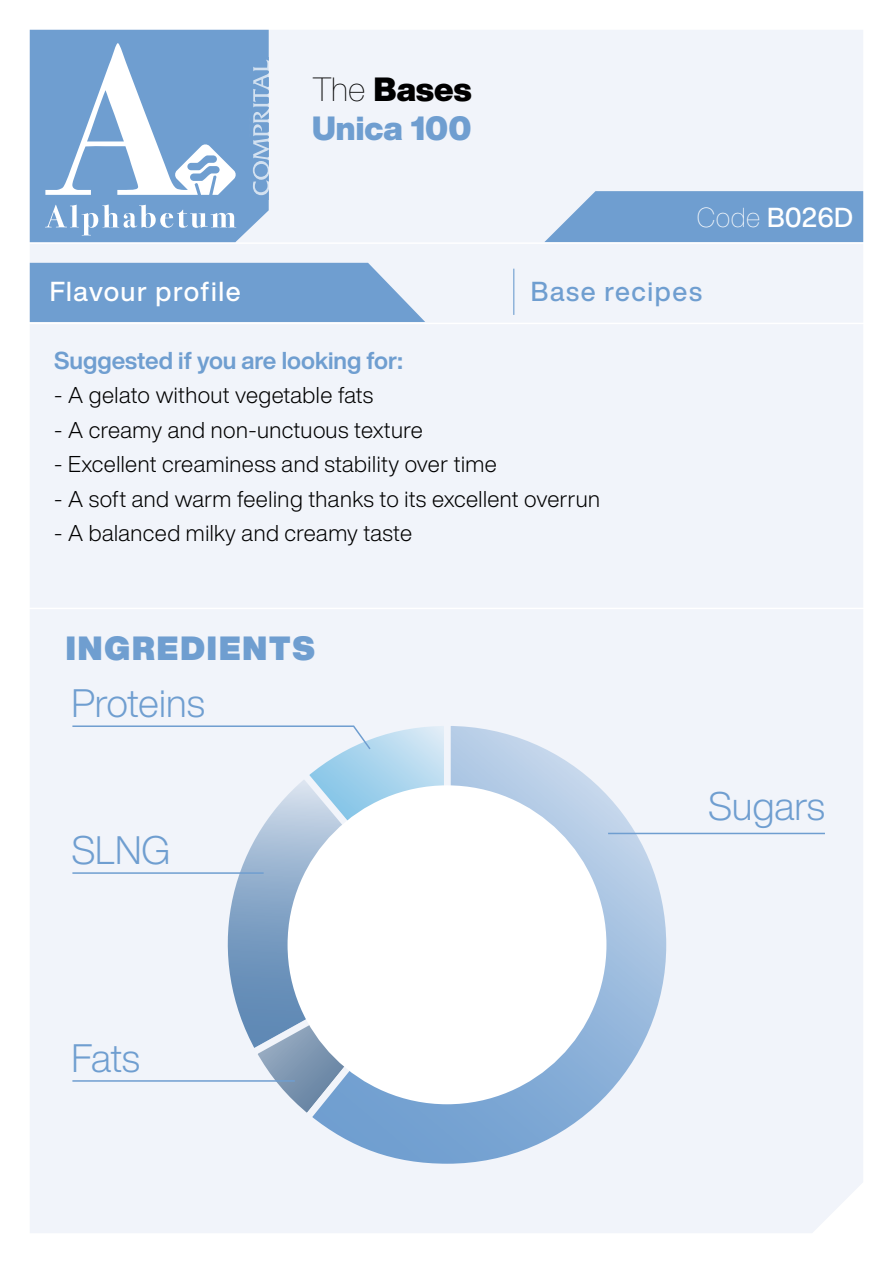
<style>
.page{position:relative;width:893px;height:1263px;background:#fff}
.page>*{position:absolute;margin:0;border:0;box-sizing:border-box;transform-origin:0 0}
.t1{font:300 39px "Helvetica Now Display";color:#6f9ed0}
.t2{font:900 33px/39px "Helvetica Now Display";color:#6f9ed0}
.t3{font:900 33px "Helvetica Now Display";letter-spacing:.06em;color:#6f9ed0}
.t4{font:500 27px "Helvetica Now Display";letter-spacing:.045em;color:#fff}
.t5{font:500 27px "Helvetica Now Display";letter-spacing:.06em;color:#6f9ed0}
.t6{font:700 24px "Helvetica Now Display";color:#6f9ed0}
.t7{font:300 22.5px "Helvetica Now Display";letter-spacing:.02em;color:#000}
.s1{font-weight:100;color:#000}
.s2{color:#000}
.s3{font-weight:100}
</style>
<div class="page">
<div style="left:30px;top:30px;width:833px;height:1203px;background:#f1f4fa"></div>
<svg style="left:298px;top:716px;width:378px;height:456px"></svg>
<div style="left:288px;top:785px;width:318px;height:319px;background:#fff;border-radius:50%"></div>
<svg style="left:544px;top:191px;width:319px;height:51px;background:#7aa5d3"></svg>
<hr style="left:20px;top:242px;width:873px;height:2px;background:#fff">
<hr style="left:20px;top:323px;width:873px;height:1px;background:#fff">
<hr style="left:20px;top:608px;width:873px;height:1px;background:#fff">
<div style="left:30px;top:30px;width:239px;height:212px;background:#6f9ed0"></div>
<svg style="left:45px;top:204px;width:191px;height:31px"></svg>
<svg style="left:45px;top:43px;width:191px;height:152px"></svg>
<div style="left:250px;top:57px;width:19px;height:143px;background:#6f9ed0"></div>
<svg style="left:253px;top:60px;width:16px;height:135px"></svg>
<svg style="left:30px;top:263px;width:395px;height:59px;background:#78a4d2"></svg>
<hr style="left:32px;top:269px;width:1px;height:46px;background:#6f9ed0">
<hr style="left:513px;top:269px;width:1px;height:46px;background:#6f9ed0">
<hr style="left:608px;top:833px;width:217px;height:1px;background:#6f9ed0">
<svg style="left:71px;top:716px;width:386px;height:408px"></svg>
<p class="t4" style="left:50px;top:273px;width:192px">Flavour profile</p>
<h2 class="t2" style="left:312px;top:70px;width:161px"><span class="s1">The</span> <span class="s2">Bases<br></span>Unica 100</h2>
<p class="t4" style="left:697px;top:199px;width:158px"><span class="s3">Code</span> B026D</p>
<p class="t5" style="left:531px;top:273px;width:173px">Base recipes</p>
<p class="t6" style="left:54px;top:344px;width:350px">Suggested if you are looking for:</p>
<p class="t7" style="left:54px;top:380px;width:321px">- A gelato without vegetable fats</p>
<p class="t7" style="left:54px;top:414px;width:370px">- A creamy and non-unctuous texture</p>
<p class="t7" style="left:54px;top:449px;width:444px">- Excellent creaminess and stability over time</p>
<p class="t7" style="left:54px;top:483px;width:547px">- A soft and warm feeling thanks to its excellent overrun</p>
<p class="t7" style="left:54px;top:518px;width:359px">- A balanced milky and creamy taste</p>
<h2 class="t3" style="left:66px;top:626px;width:250px">INGREDIENTS</h2>
<h1 class="t1" style="left:71px;top:677px;width:135px">Proteins</h1>
<h1 class="t1" style="left:71px;top:824px;width:100px">SLNG</h1>
<h1 class="t1" style="left:71px;top:1031px;width:70px">Fats</h1>
<h1 class="t1" style="left:708px;top:780px;width:118px">Sugars</h1>
</div>
